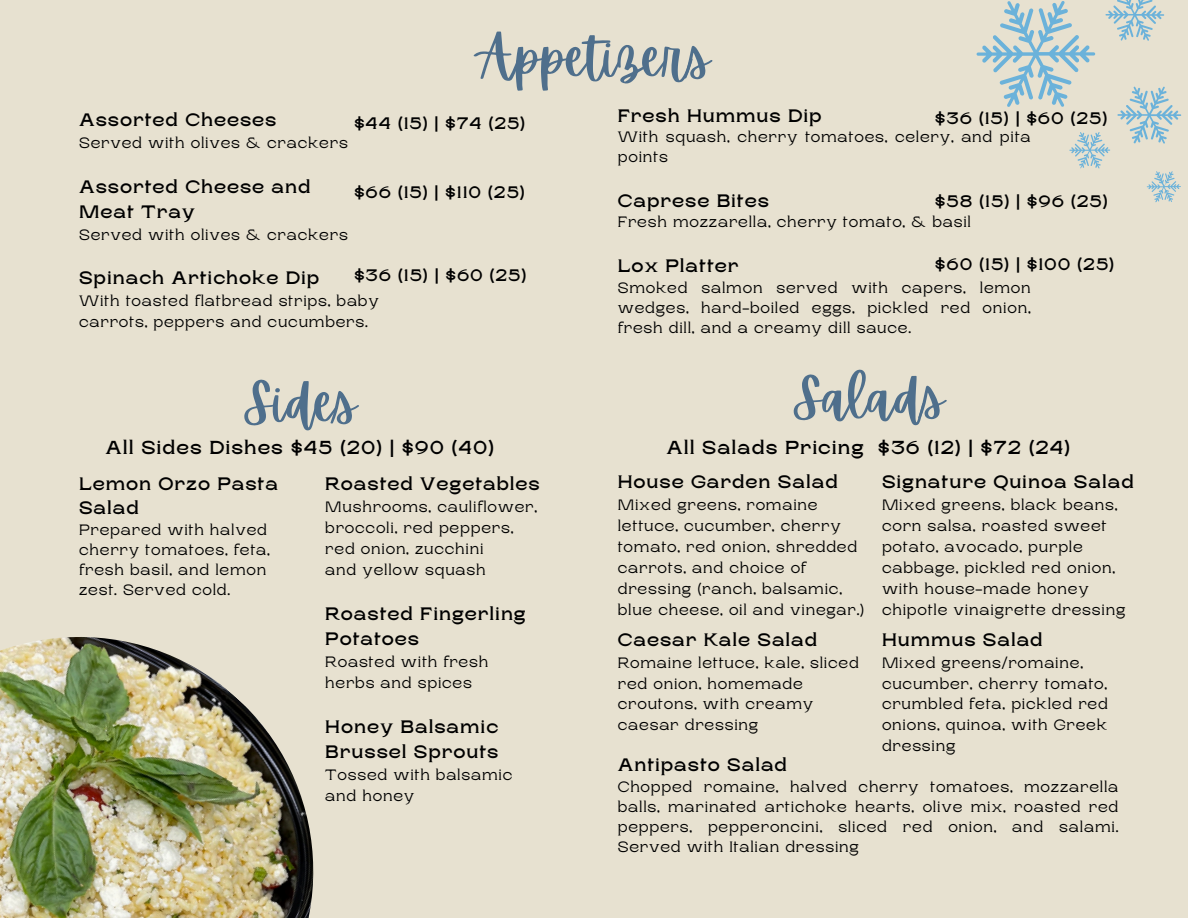
<style>
.page{position:relative;width:1188px;height:918px;background:#e7e1d0}
.page>*{position:absolute;margin:0;border:0;box-sizing:border-box;transform-origin:0 0}
.t1{font:53.55px "Apricots";color:#4f6f8c}
.t2{font:700 18.75px "Rasputin";letter-spacing:.05em;color:#000}
.t3{font:700 18px/25.2px "Rasputin";letter-spacing:.05em;color:#000}
.t4{font:700 16.65px "Rasputin";letter-spacing:.05em;color:#000}
.t5{font:15px/20.9px "Rasputin";letter-spacing:.05em;color:#000}
</style>
<div class="page">
<img style="left:0;top:637px;width:314px;height:281px">
<svg style="left:1105px;top:0;width:59px;height:41px"></svg>
<svg style="left:1069px;top:132px;width:41px;height:36px"></svg>
<svg style="left:1147px;top:171px;width:34px;height:31px"></svg>
<svg style="left:977px;top:1px;width:118px;height:106px"></svg>
<svg style="left:1117px;top:87px;width:64px;height:57px"></svg>
<p class="t1" style="left:478px;top:27px;width:233px">Appetizers</p>
<p class="t3" style="left:79px;top:108px;width:199px">Assorted Cheeses</p>
<p class="t5" style="left:79px;top:133px;width:270px">Served with olives &amp; crackers</p>
<p class="t3" style="left:79px;top:174px;width:233px">Assorted Cheese and</p>
<p class="t3" style="left:79px;top:199px;width:118px">Meat Tray</p>
<p class="t5" style="left:79px;top:224px;width:270px">Served with olives &amp; crackers</p>
<p class="t3" style="left:79px;top:266px;width:242px">Spinach Artichoke Dip</p>
<p class="t5" style="left:79px;top:291px;width:301px">With toasted flatbread strips, baby carrots, peppers and cucumbers.</p>
<p class="t4" style="left:354px;top:114px;width:173px">$44 (15) | $74 (25)</p>
<p class="t4" style="left:354px;top:183px;width:172px">$66 (15) | $110 (25)</p>
<p class="t4" style="left:354px;top:266px;width:174px">$36 (15) | $60 (25)</p>
<p class="t1" style="left:243px;top:372px;width:114px">Sides</p>
<p class="t2" style="left:106px;top:437px;width:390px">All Sides Dishes $45 (20) | $90 (40)</p>
<p class="t3" style="left:79px;top:472px;width:200px;line-height:24.5px">Lemon Orzo Pasta<br>Salad</p>
<p class="t5" style="left:79px;top:520px;width:192px;line-height:20.2px">Prepared with halved cherry tomatoes, feta, fresh basil, and lemon zest. Served cold.</p>
<h3 class="t3" style="left:325px;top:472px;width:216px">Roasted Vegetables</h3>
<p class="t5" style="left:325px;top:496px;width:213px">Mushrooms, cauliflower,</p>
<p class="t5" style="left:325px;top:517px;width:190px">broccoli, red peppers,</p>
<p class="t5" style="left:325px;top:538px;width:160px">red onion, zucchini</p>
<p class="t5" style="left:325px;top:559px;width:162px">and yellow squash</p>
<p class="t3" style="left:325px;top:602px;width:202px">Roasted Fingerling<br>Potatoes</p>
<p class="t5" style="left:325px;top:651px;width:164px">Roasted with fresh herbs and spices</p>
<p class="t3" style="left:325px;top:715px;width:175px">Honey Balsamic</p>
<p class="t3" style="left:325px;top:740px;width:175px">Brussel Sprouts</p>
<p class="t5" style="left:325px;top:764px;width:189px">Tossed with balsamic</p>
<p class="t5" style="left:325px;top:785px;width:91px">and honey</p>
<p class="t3" style="left:618px;top:103px;width:205px">Fresh Hummus Dip</p>
<h1 class="t5" style="left:618px;top:127px;width:415px;line-height:20.2px">With squash, cherry tomatoes, celery, and pita points</h1>
<h4 class="t3" style="left:618px;top:188px;width:153px">Caprese Bites</h4>
<h4 class="t5" style="left:618px;top:212px;width:355px">Fresh mozzarella, cherry tomato, &amp; basil</h4>
<h4 class="t3" style="left:618px;top:254px;width:122px">Lox Platter</h4>
<p class="t5" style="left:618px;top:277px;width:415px;line-height:20.2px;text-align:justify">Smoked salmon served with capers, lemon wedges, hard-boiled eggs, pickled red onion, fresh dill, and a creamy dill sauce.</p>
<p class="t4" style="left:935px;top:109px;width:174px">$36 (15) | $60 (25)</p>
<p class="t4" style="left:935px;top:192px;width:174px">$58 (15) | $96 (25)</p>
<h4 class="t4" style="left:935px;top:255px;width:181px">$60 (15) | $100 (25)</h4>
<p class="t1" style="left:793px;top:367px;width:153px">Salads</p>
<h4 class="t2" style="left:667px;top:437px;width:405px">All Salads Pricing $36 (12) | $72 (24)</h4>
<h4 class="t3" style="left:618px;top:470px;width:222px">House Garden Salad</h4>
<h1 class="t5" style="left:618px;top:495px;width:248px">Mixed greens, romaine lettuce, cucumber, cherry tomato, red onion, shredded carrots, and choice of dressing (ranch, balsamic, blue cheese, oil and vinegar.)</h1>
<h2 class="t3" style="left:618px;top:627px;width:201px">Caesar Kale Salad</h2>
<h1 class="t5" style="left:618px;top:652px;width:243px">Romaine lettuce, kale, sliced red onion, homemade croutons, with creamy caesar dressing</h1>
<h2 class="t3" style="left:882px;top:470px;width:253px">Signature Quinoa Salad</h2>
<p class="t5" style="left:882px;top:495px;width:237px">Mixed greens, black beans, corn salsa, roasted sweet potato, avocado, purple cabbage, pickled red onion, with house-made honey</p>
<p class="t5" style="left:882px;top:599px;width:245px">chipotle vinaigrette dressing</p>
<p class="t3" style="left:882px;top:627px;width:162px">Hummus Salad</p>
<p class="t5" style="left:882px;top:652px;width:227px">Mixed greens/romaine, cucumber, cherry tomato, crumbled feta, pickled red onions, quinoa, with Greek dressing</p>
<p class="t3" style="left:618px;top:753px;width:171px">Antipasto Salad</p>
<p class="t5" style="left:618px;top:776px;width:502px;line-height:20.2px;text-align:justify">Chopped romaine, halved cherry tomatoes, mozzarella balls, marinated artichoke hearts, olive mix, roasted red peppers, pepperoncini, sliced red onion, and salami.<br>Served with Italian dressing</p>
</div>
